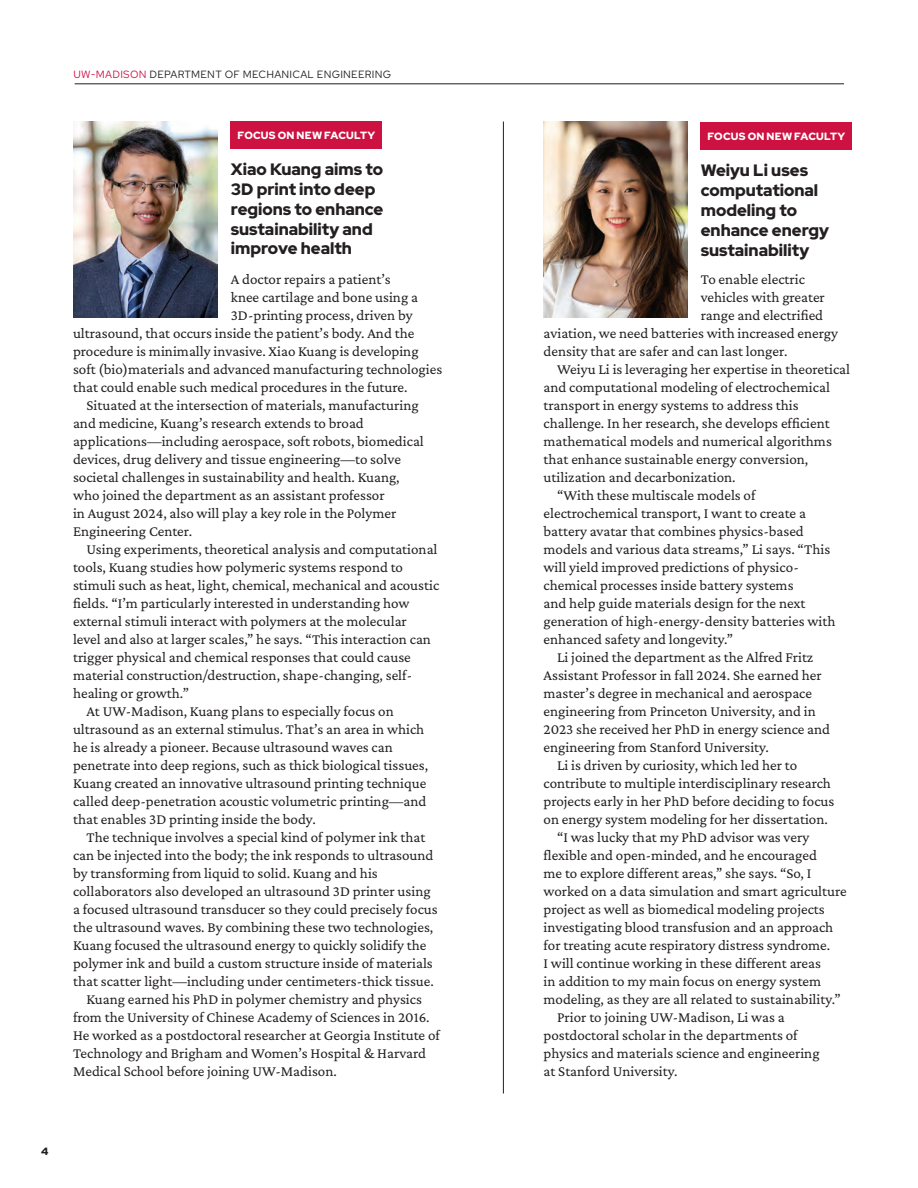
<style>
.page{position:relative;width:918px;height:1188px;background:#fff}
.page>*{position:absolute;margin:0;border:0;box-sizing:border-box;transform-origin:0 0}
.heading_12{font:900 16.5px/19.8px "Red Hat Display";color:#231f20}
.body_text{font:15px/18px "Crimson Pro";color:#231f20}
.body_text_no_indent{font:15px "Crimson Pro";color:#231f20}
.top_mast_info{font:10.5px "Red Hat Text";letter-spacing:.025em;color:#231f20}
.heading_16{font:900 10.5px "Red Hat Display";letter-spacing:.025em;color:#fff}
.t1{font:700 10.5px "Red Hat Text";color:#231f20}
.s1{color:#cd1141}
</style>
<div class="page">
<hr style="left:75px;top:84px;width:769px;height:1px;background:#231f20">
<div style="left:231px;top:122px;width:151px;height:27px;background:#cd1141"></div>
<div style="left:701px;top:123px;width:151px;height:27px;background:#cd1141"></div>
<img style="left:544px;top:122px;width:143px;height:196px">
<img style="left:74px;top:122px;width:143px;height:196px">
<hr style="left:503px;top:122px;width:1px;height:972px;background:#231f20">
<p class="top_mast_info" style="left:74px;top:67px;width:319px"><span class="s1">UW-MADISON</span> DEPARTMENT OF MECHANICAL ENGINEERING</p>
<p class="heading_16" style="left:238px;top:128px;width:139px">FOCUS ON NEW FACULTY</p>
<p class="heading_12" style="left:231px;top:159px;width:154px">Xiao Kuang aims to<br>3D print into deep regions to enhance sustainability and improve health</p>
<p class="body_text_no_indent" style="left:231px;top:269px;width:161px">A doctor repairs a patient’s</p>
<p class="body_text_no_indent" style="left:231px;top:287px;width:189px">knee cartilage and bone using a</p>
<p class="body_text_no_indent" style="left:231px;top:305px;width:183px">3D-printing process, driven by</p>
<p class="body_text_no_indent" style="left:73px;top:323px;width:343px">ultrasound, that occurs inside the patient’s body. And the</p>
<p class="body_text_no_indent" style="left:73px;top:341px;width:347px">procedure is minimally invasive. Xiao Kuang is developing</p>
<p class="body_text_no_indent" style="left:73px;top:359px;width:371px">soft (bio)materials and advanced manufacturing technologies</p>
<p class="body_text_no_indent" style="left:73px;top:377px;width:336px">that could enable such medical procedures in the future.</p>
<p class="body_text" style="left:73px;top:395px;width:352px;text-indent:13px">Situated at the intersection of materials, manufacturing and medicine, Kuang’s research extends to broad applications—including aerospace, soft robots, biomedical devices, drug delivery and tissue engineering—to solve societal challenges in sustainability and health. Kuang, who joined the department as an assistant professor<br>in August 2024, also will play a key role in the Polymer Engineering Center.</p>
<p class="body_text" style="left:73px;top:539px;width:368px;text-indent:13px">Using experiments, theoretical analysis and computational tools, Kuang studies how polymeric systems respond to stimuli such as heat, light, chemical, mechanical and acoustic fields. “I’m particularly interested in understanding how external stimuli interact with polymers at the molecular<br>level and also at larger scales,” he says. “This interaction can trigger physical and chemical responses that could cause material construction/destruction, shape-changing, self&shy;healing or growth.”</p>
<p class="body_text" style="left:73px;top:701px;width:357px;text-indent:13px">At UW-Madison, Kuang plans to especially focus on ultrasound as an external stimulus. That’s an area in which he is already a pioneer. Because ultrasound waves can penetrate into deep regions, such as thick biological tissues, Kuang created an innovative ultrasound printing technique called deep-penetration acoustic volumetric printing—and that enables 3D printing inside the body.</p>
<p class="body_text" style="left:73px;top:827px;width:366px;text-indent:13px">The technique involves a special kind of polymer ink that can be injected into the body; the ink responds to ultrasound by transforming from liquid to solid. Kuang and his collaborators also developed an ultrasound 3D printer using a focused ultrasound transducer so they could precisely focus the ultrasound waves. By combining these two technologies, Kuang focused the ultrasound energy to quickly solidify the polymer ink and build a custom structure inside of materials that scatter light—including under centimeters-thick tissue.</p>
<p class="body_text" style="left:73px;top:989px;width:368px;text-indent:13px">Kuang earned his PhD in polymer chemistry and physics from the University of Chinese Academy of Sciences in 2016.<br>He worked as a postdoctoral researcher at Georgia Institute of Technology and Brigham and Women’s Hospital &amp; Harvard Medical School before joining UW-Madison.</p>
<p class="t1" style="left:41px;top:1145px;width:9px">4</p>
<p class="heading_16" style="left:708px;top:130px;width:139px">FOCUS ON NEW FACULTY</p>
<p class="heading_12" style="left:701px;top:160px;width:130px">Weiyu Li uses computational modeling to enhance energy sustainability</p>
<p class="body_text_no_indent" style="left:701px;top:269px;width:106px">To enable electric</p>
<p class="body_text_no_indent" style="left:701px;top:287px;width:126px">vehicles with greater</p>
<p class="body_text_no_indent" style="left:701px;top:305px;width:124px">range and electrified</p>
<p class="body_text_no_indent" style="left:544px;top:323px;width:296px">aviation, we need batteries with increased energy</p>
<p class="body_text_no_indent" style="left:544px;top:341px;width:245px">density that are safer and can last longer.</p>
<p class="body_text" style="left:544px;top:359px;width:308px;text-indent:14px">Weiyu Li is leveraging her expertise in theoretical and computational modeling of electrochemical transport in energy systems to address this challenge. In her research, she develops efficient mathematical models and numerical algorithms that enhance sustainable energy conversion, utilization and decarbonization.</p>
<p class="body_text" style="left:544px;top:485px;width:293px;text-indent:14px">“With these multiscale models of electrochemical transport, I want to create a battery avatar that combines physics-based models and various data streams,” Li says. “This will yield improved predictions of physico&shy;chemical processes inside battery systems<br>and help guide materials design for the next generation of high-energy-density batteries with enhanced safety and longevity.”</p>
<p class="body_text" style="left:544px;top:647px;width:288px;text-indent:14px">Li joined the department as the Alfred Fritz Assistant Professor in fall 2024. She earned her master’s degree in mechanical and aerospace engineering from Princeton University, and in 2023 she received her PhD in energy science and engineering from Stanford University.</p>
<p class="body_text" style="left:544px;top:755px;width:292px;text-indent:14px">Li is driven by curiosity, which led her to contribute to multiple interdisciplinary research projects early in her PhD before deciding to focus on energy system modeling for her dissertation.</p>
<p class="body_text" style="left:544px;top:827px;width:305px;text-indent:14px">“I was lucky that my PhD advisor was very flexible and open-minded, and he encouraged<br>me to explore different areas,” she says. “So, I worked on a data simulation and smart agriculture project as well as biomedical modeling projects investigating blood transfusion and an approach for treating acute respiratory distress syndrome.<br>I will continue working in these different areas<br>in addition to my main focus on energy system modeling, as they are all related to sustainability.”</p>
<p class="body_text" style="left:544px;top:1007px;width:277px;text-indent:14px">Prior to joining UW-Madison, Li was a postdoctoral scholar in the departments of physics and materials science and engineering at Stanford University.</p>
</div>
